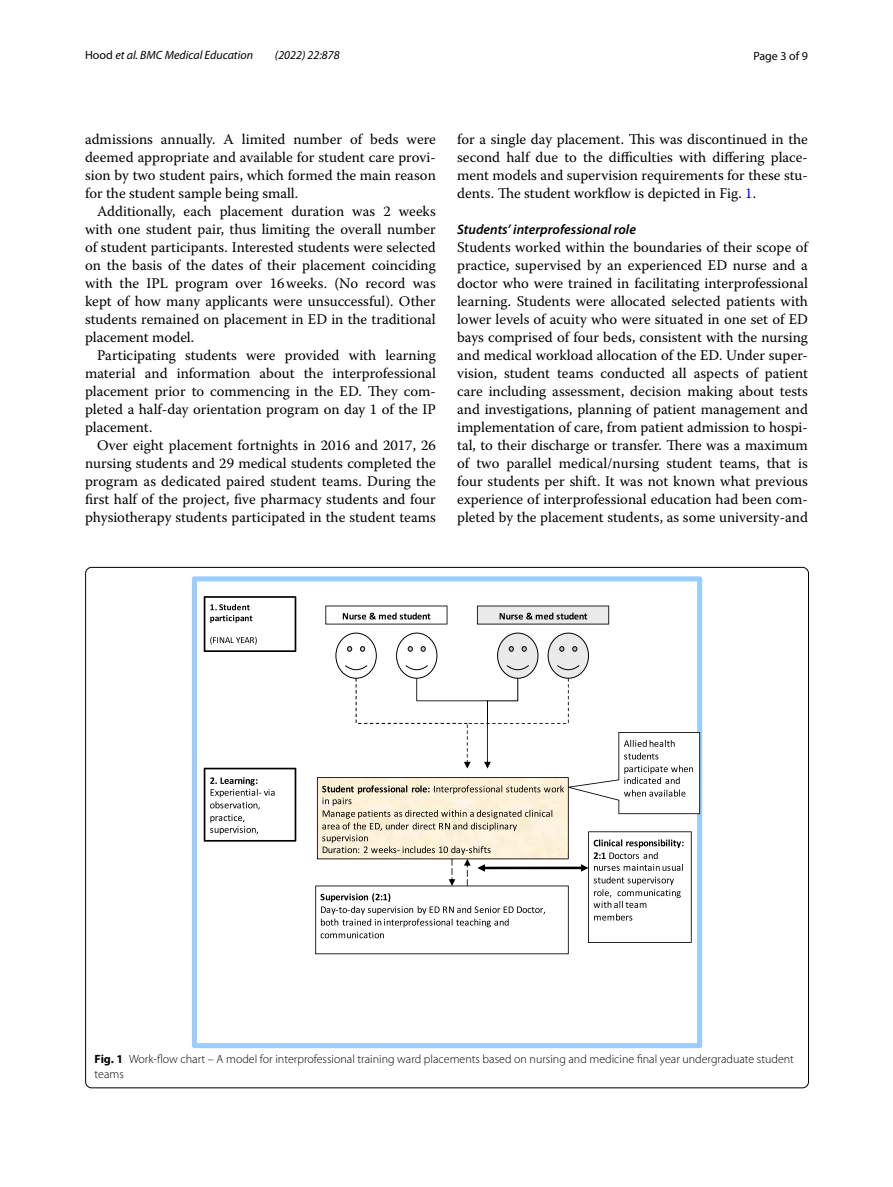
<style>
.page{position:relative;width:893px;height:1187px;background:#fff}
.page>*{position:absolute;margin:0;border:0;box-sizing:border-box;transform-origin:0 0}
.t1{font:14.7px/18px "Warnock Pro";color:#000;text-align:justify}
.t2{font:italic 600 13.8px "Myriad Pro";color:#000}
.t3{font:300 12px/15px "Myriad Pro";color:#000}
.t4{font:italic 12px "Myriad Pro";color:#000}
.t5{font:12px "Myriad Pro";color:#000}
.s1{font-style:normal}
.s2{color:#00f}
.s3{font-weight:700}
</style>
<div class="page">
<svg style="left:192px;top:576px;width:510px;height:472px"></svg>
<svg style="left:204px;top:596px;width:92px;height:56px"></svg>
<div style="left:336px;top:633px;width:40px;height:45px;background:#fff;border-radius:50%"></div>
<div style="left:335px;top:632px;width:42px;height:46px;border:1px solid #000;border-radius:50%"></div>
<svg style="left:345px;top:646px;width:23px;height:25px"></svg>
<div style="left:498px;top:633px;width:40px;height:45px;background:#eaeaea;border-radius:50%"></div>
<div style="left:497px;top:632px;width:41px;height:46px;border:1px solid #000;border-radius:50%"></div>
<svg style="left:506px;top:646px;width:23px;height:25px"></svg>
<div style="left:548px;top:633px;width:40px;height:45px;background:#eaeaea;border-radius:50%"></div>
<div style="left:548px;top:632px;width:41px;height:46px;border:1px solid #000;border-radius:50%"></div>
<svg style="left:557px;top:646px;width:23px;height:25px"></svg>
<div style="left:397px;top:633px;width:40px;height:45px;background:#fff;border-radius:50%"></div>
<div style="left:396px;top:632px;width:41px;height:46px;border:1px solid #000;border-radius:50%"></div>
<svg style="left:405px;top:646px;width:23px;height:25px"></svg>
<svg style="left:325px;top:605px;width:122px;height:19px"></svg>
<svg style="left:477px;top:605px;width:132px;height:19px;background:#c4c4c4"></svg>
<svg style="left:204px;top:767px;width:92px;height:74px"></svg>
<svg style="left:315px;top:677px;width:385px;height:277px"></svg>
<p class="t4" style="left:85px;top:48px;width:170px"><span class="s1">Hood</span> et al. BMC Medical Education</p>
<p class="t4" style="left:275px;top:48px;width:66px">(2022) 22:878</p>
<p class="t5" style="left:753px;top:48px;width:56px">Page 3 of 9</p>
<p class="t1" style="left:85px;top:130px;width:352px">admissions annually. A limited number of beds were deemed appropriate and available for student care provi&shy;sion by two student pairs, which formed the main reason for the student sample being small.</p>
<p class="t1" style="left:85px;top:202px;width:352px;text-indent:12px">Additionally, each placement duration was 2 weeks with one student pair, thus limiting the overall number of student participants. Interested students were selected on the basis of the dates of their placement coinciding with the IPL program over 16weeks. (No record was kept of how many applicants were unsuccessful). Other students remained on placement in ED in the traditional placement model.</p>
<p class="t1" style="left:85px;top:346px;width:352px;text-indent:12px">Participating students were provided with learning material and information about the interprofessional placement prior to commencing in the ED. They com&shy;pleted a half-day orientation program on day 1 of the IP placement.</p>
<p class="t1" style="left:85px;top:436px;width:352px;text-indent:12px">Over eight placement fortnights in 2016 and 2017, 26 nursing students and 29 medical students completed the program as dedicated paired student teams. During the first half of the project, five pharmacy students and four physiotherapy students participated in the student teams</p>
<p class="t1" style="left:457px;top:130px;width:352px">for a single day placement. This was discontinued in the second half due to the difficulties with differing place&shy;ment models and supervision requirements for these stu&shy;dents. The student workflow is depicted in Fig. <span class="s2">1</span>.</p>
<p class="t2" style="left:457px;top:220px;width:180px">Students’ interprofessional role</p>
<p class="t1" style="left:457px;top:238px;width:352px">Students worked within the boundaries of their scope of practice, supervised by an experienced ED nurse and a doctor who were trained in facilitating interprofessional learning. Students were allocated selected patients with lower levels of acuity who were situated in one set of ED bays comprised of four beds, consistent with the nursing and medical workload allocation of the ED. Under super&shy;vision, student teams conducted all aspects of patient care including assessment, decision making about tests and investigations, planning of patient management and implementation of care, from patient admission to hospi&shy;tal, to their discharge or transfer. There was a maximum of two parallel medical/nursing student teams, that is four students per shift. It was not known what previous experience of interprofessional education had been com&shy;pleted by the placement students, as some university-and</p>
<p class="t3" style="left:95px;top:1051px;width:701px"><span class="s3">Fig. 1</span> Work-flow chart – A model for interprofessional training ward placements based on nursing and medicine final year undergraduate student teams</p>
</div>
